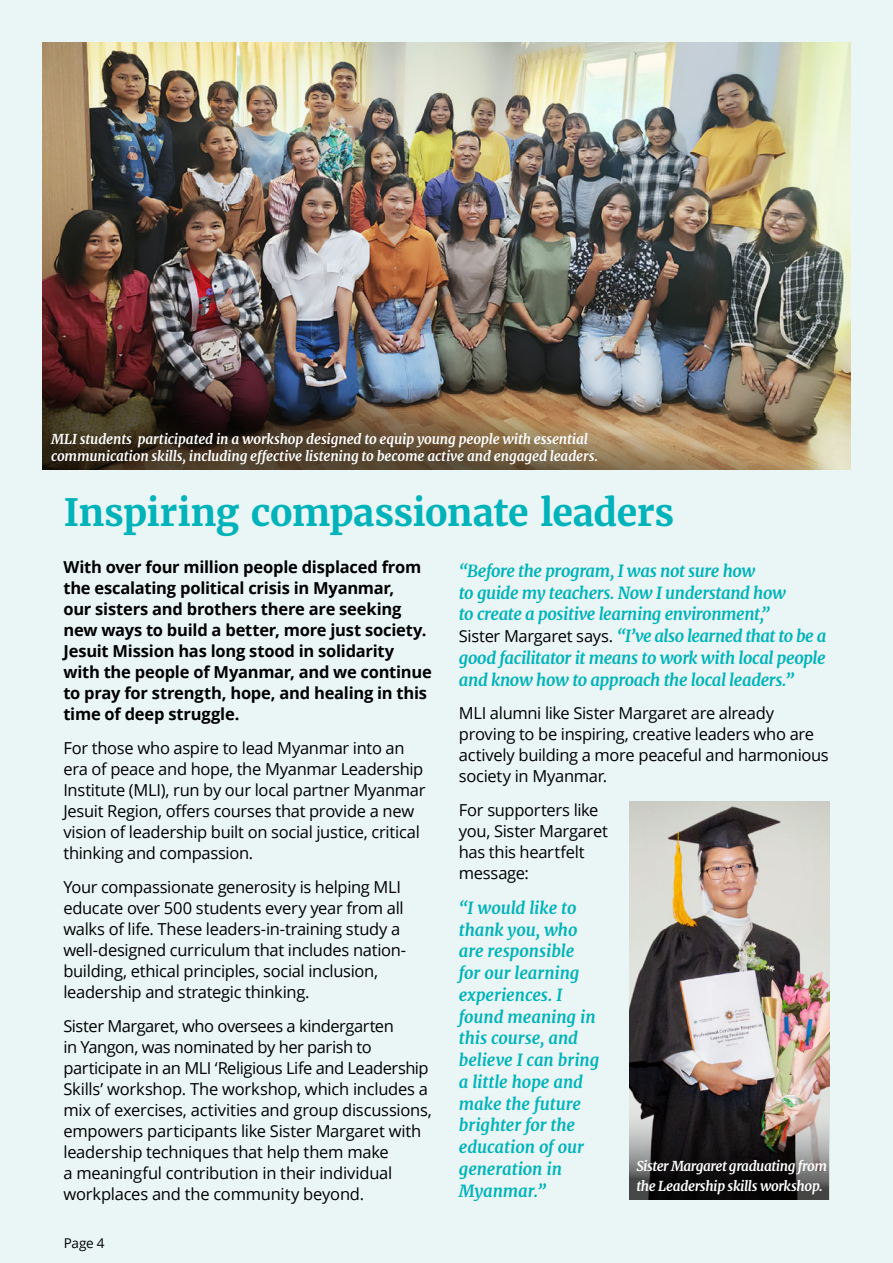
<style>
.page{position:relative;width:893px;height:1263px;background:#eaf6f6}
.page>*{position:absolute;margin:0;border:0;box-sizing:border-box;transform-origin:0 0}
.t1{font:700 37.5px "Merriweather";letter-spacing:-.015em;color:#00b3ba}
.t2{font:16.5px/21px "Open Sans";letter-spacing:-.02em;color:#000}
.t3{font:italic 700 16.5px/21.8px "Merriweather";letter-spacing:-.015em;color:#00b3ba}
.t4{font:700 16.5px/21px "Open Sans";letter-spacing:-.015em;color:#000}
.t5{font:italic 700 13.5px/19.5px "Merriweather";letter-spacing:-.015em;color:#fff}
.t6{font:13.5px "Open Sans";color:#000}
.s1{font-family:"Open Sans";font-weight:400;font-style:normal;color:#000}
</style>
<div class="page">
<img style="left:43px;top:43px;width:807px;height:255px">
<img style="left:43px;top:298px;width:807px;height:172px">
<img style="left:630px;top:801px;width:199px;height:277px">
<img style="left:630px;top:1078px;width:199px;height:121px">
<p class="t5" style="left:51px;top:431px;width:548px;line-height:16.5px">MLI students participated in a workshop designed to equip young people with essential communication skills, including effective listening to become active and engaged leaders.</p>
<h1 class="t1" style="left:64px;top:489px;width:612px">Inspiring compassionate leaders</h1>
<p class="t4" style="left:63px;top:556px;width:370px">With over four million people displaced from the escalating political crisis in Myanmar,<br>our sisters and brothers there are seeking new ways to build a better, more just society.<br>Jesuit Mission has long stood in solidarity with the people of Myanmar, and we continue to pray for strength, hope, and healing in this time of deep struggle.</p>
<p class="t2" style="left:63px;top:737px;width:364px">For those who aspire to lead Myanmar into an era of peace and hope, the Myanmar Leadership Institute (MLI), run by our local partner Myanmar Jesuit Region, offers courses that provide a new vision of leadership built on social justice, critical thinking and compassion.</p>
<p class="t2" style="left:63px;top:876px;width:344px">Your compassionate generosity is helping MLI educate over 500 students every year from all walks of life. These leaders-in-training study a well-designed curriculum that includes nation&shy;building, ethical principles, social inclusion, leadership and strategic thinking.</p>
<p class="t2" style="left:63px;top:1015px;width:370px">Sister Margaret, who oversees a kindergarten<br>in Yangon, was nominated by her parish to participate in an MLI ‘Religious Life and Leadership Skills’ workshop. The workshop, which includes a mix of exercises, activities and group discussions, empowers participants like Sister Margaret with leadership techniques that help them make<br>a meaningful contribution in their individual workplaces and the community beyond.</p>
<p class="t6" style="left:64px;top:1234px;width:42px">Page 4</p>
<p class="t3" style="left:459px;top:560px;width:369px">“Before the program, I was not sure how<br>to guide my teachers. Now I understand how<br>to create a positive learning environment,”<br><span class="s1">Sister Margaret says.</span> “I’ve also learned that to be a good facilitator it means to work with local people and know how to approach the local leaders.”</p>
<p class="t2" style="left:459px;top:702px;width:371px">MLI alumni like Sister Margaret are already proving to be inspiring, creative leaders who are actively building a more peaceful and harmonious society in Myanmar.</p>
<p class="t2" style="left:459px;top:799px;width:150px">For supporters like you, Sister Margaret has this heartfelt message:</p>
<p class="t3" style="left:459px;top:897px;width:142px">“I would like to thank you, who are responsible for our learning experiences. I found meaning in this course, and believe I can bring a little hope and make the future brighter for the education of our generation in<br>Myanmar.”</p>
<p class="t5" style="left:636px;top:1157px;width:192px">Sister Margaret graduating from the Leadership skills workshop.</p>
</div>
